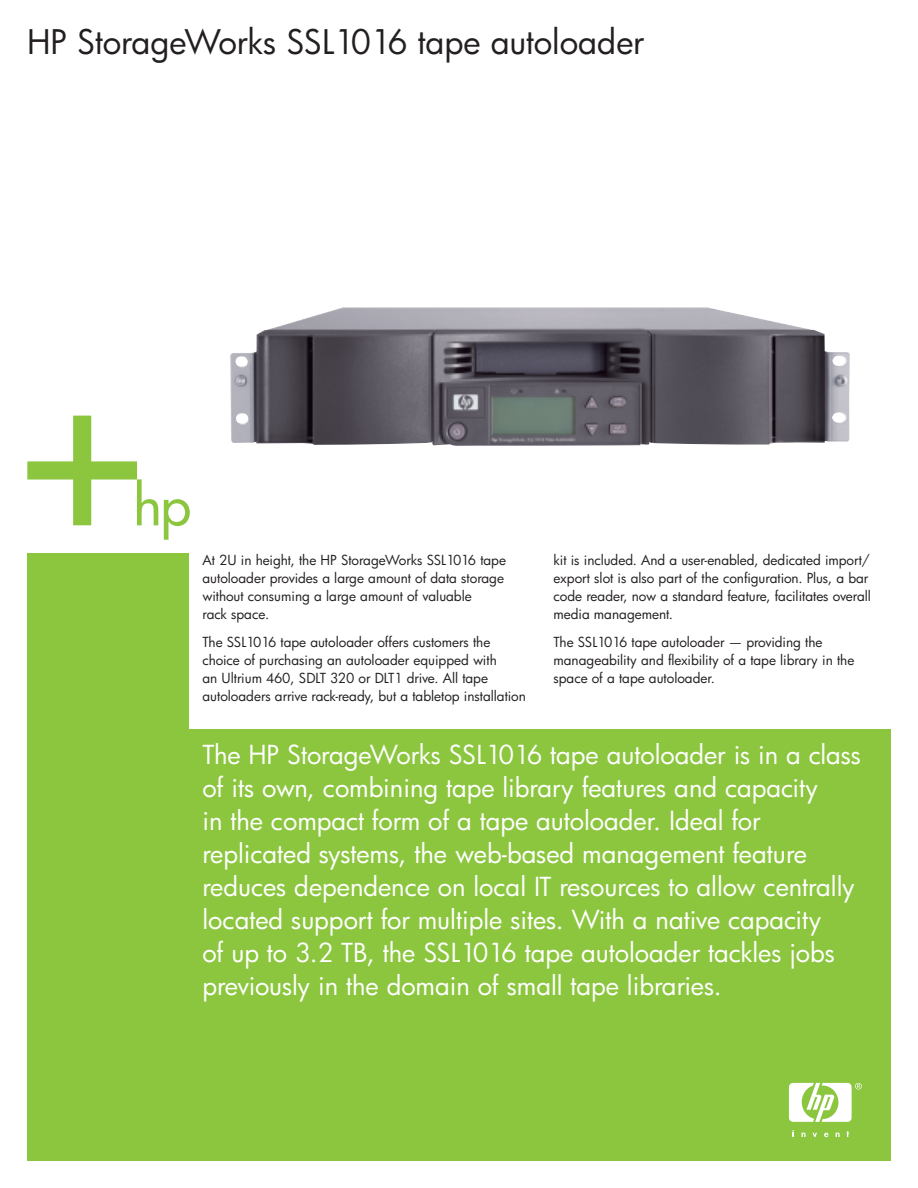
<style>
.page{position:relative;width:918px;height:1188px;background:#fff}
.page>*{position:absolute;margin:0;border:0;box-sizing:border-box;transform-origin:0 0}
.t1{font:33px "Futura";letter-spacing:-.005em;color:#231f20}
.t2{font:25.5px/33px "Futura";color:#fff}
.t3{font:13.5px/18px "Futura";color:#231f20}
</style>
<div class="page">
<div style="left:27px;top:729px;width:864px;height:432px;background:#8bc63e"></div>
<div style="left:27px;top:554px;width:162px;height:175px;background:#8bc63e"></div>
<img style="left:230px;top:307px;width:620px;height:139px">
<svg style="left:27px;top:416px;width:131px;height:109px"></svg>
<svg style="left:164px;top:499px;width:26px;height:41px"></svg>
<svg style="left:813px;top:1133px;width:4px;height:4px"></svg>
<svg style="left:801px;top:1133px;width:5px;height:4px"></svg>
<svg style="left:836px;top:1133px;width:4px;height:4px"></svg>
<svg style="left:792px;top:1130px;width:2px;height:7px"></svg>
<svg style="left:824px;top:1133px;width:4px;height:4px"></svg>
<svg style="left:847px;top:1131px;width:2px;height:6px"></svg>
<svg style="left:789px;top:1083px;width:73px;height:39px"></svg>
<h1 class="t1" style="left:27px;top:27px;width:619px">HP StorageWorks SSL1016 tape autoloader</h1>
<p class="t3" style="left:202px;top:552px;width:305px">At 2U in height, the HP StorageWorks SSL1016 tape autoloader provides a large amount of data storage without consuming a large amount of valuable<br>rack space.</p>
<p class="t3" style="left:202px;top:635px;width:325px">The SSL1016 tape autoloader offers customers the choice of purchasing an autoloader equipped with<br>an Ultrium 460, SDLT 320 or DLT1 drive. All tape autoloaders arrive rack-ready, but a tabletop installation</p>
<p class="t3" style="left:554px;top:552px;width:319px">kit is included. And a user-enabled, dedicated import/ export slot is also part of the configuration. Plus, a bar code reader, now a standard feature, facilitates overall media management.</p>
<p class="t3" style="left:554px;top:635px;width:302px">The SSL1016 tape autoloader — providing the manageability and flexibility of a tape library in the space of a tape autoloader.</p>
<p class="t2" style="left:202px;top:740px;width:660px">The HP StorageWorks SSL1016 tape autoloader is in a class of its own, combining tape library features and capacity<br>in the compact form of a tape autoloader. Ideal for replicated systems, the web-based management feature reduces dependence on local IT resources to allow centrally located support for multiple sites. With a native capacity<br>of up to 3.2 TB, the SSL1016 tape autoloader tackles jobs previously in the domain of small tape libraries.</p>
</div>
